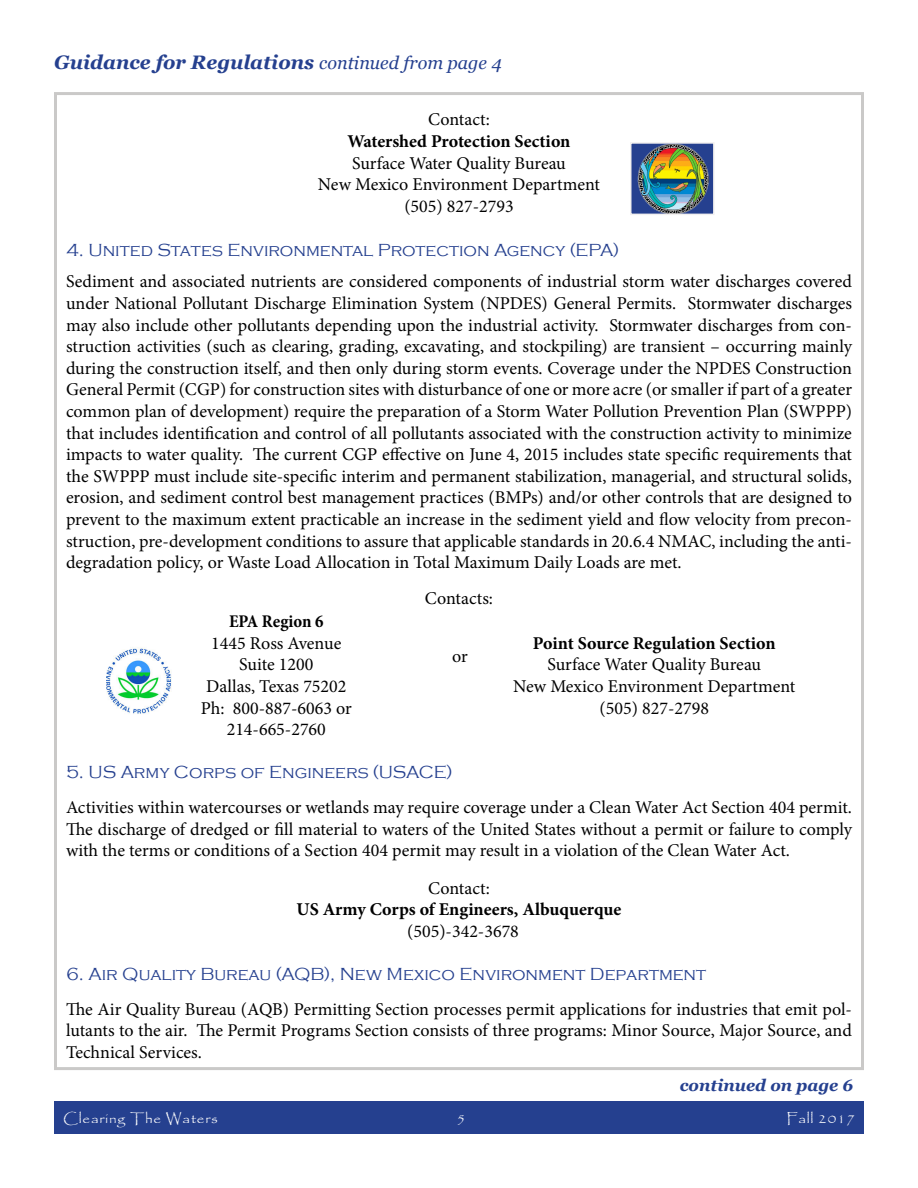
<style>
.page{position:relative;width:918px;height:1188px;background:#fff}
.page>*{position:absolute;margin:0;border:0;box-sizing:border-box;transform-origin:0 0}
.t1{font:italic 700 19.5px "Georgia";color:#25408f}
.t2{font:18px/21.6px "Minion Pro";color:#000;text-align:justify}
.t3{font:300 18px "Copperplate Gothic";color:#25408f}
.t4{font:700 18px "Minion Pro";color:#000}
.t5{font:700 condensed 18px "Minion Pro";color:#000}
.t6{font:italic 700 16.5px "Georgia";color:#25408f}
.t7{font:13.95px "Papyrus";letter-spacing:.05em;color:#fff;scale:1.08 1}
.s1{font-weight:400;font-size:18px}
</style>
<div class="page">
<div style="left:54px;top:1102px;width:810px;height:32px;background:#25408f"></div>
<div style="left:631px;top:143px;width:83px;height:71px;background:#25408f"></div>
<img style="left:638px;top:145px;width:71px;height:67px">
<div style="left:630px;top:142px;width:85px;height:73px;border:2px solid #f2f0f0"></div>
<img style="left:106px;top:648px;width:65px;height:66px">
<p class="t1" style="left:54px;top:49px;width:449px">Guidance for Regulations <span class="s1">continued from page 4</span></p>
<p class="t2" style="left:428px;top:109px;width:63px">Contact:</p>
<p class="t4" style="left:347px;top:129px;width:225px">Watershed Protection Section</p>
<p class="t2" style="left:352px;top:152px;width:215px">Surface Water Quality Bureau</p>
<p class="t2" style="left:318px;top:174px;width:284px">New Mexico Environment Department</p>
<p class="t2" style="left:404px;top:195px;width:111px">(505) 827-2793</p>
<p class="t3" style="left:66px;top:240px;width:555px">4. United States Environmental Protection Agency (EPA)</p>
<p class="t2" style="left:66px;top:271px;width:788px">Sediment and associated nutrients are considered components of industrial storm water discharges covered under National Pollutant Discharge Elimination System (NPDES) General Permits. Stormwater discharges may also include other pollutants depending upon the industrial activity. Stormwater discharges from con&shy;struction activities (such as clearing, grading, excavating, and stockpiling) are transient – occurring mainly during the construction itself, and then only during storm events. Coverage under the NPDES Construction General Permit (CGP) for construction sites with disturbance of one or more acre (or smaller if part of a greater common plan of development) require the preparation of a Storm Water Pollution Prevention Plan (SWPPP) that includes identification and control of all pollutants associated with the construction activity to minimize impacts to water quality. The current CGP effective on June 4, 2015 includes state specific requirements that the SWPPP must include site-specific interim and permanent stabilization, managerial, and structural solids, erosion, and sediment control best management practices (BMPs) and/or other controls that are designed to prevent to the maximum extent practicable an increase in the sediment yield and flow velocity from precon&shy;struction, pre-development conditions to assure that applicable standards in 20.6.4 NMAC, including the anti&shy;degradation policy, or Waste Load Allocation in Total Maximum Daily Loads are met.</p>
<p class="t2" style="left:425px;top:588px;width:70px">Contacts:</p>
<p class="t5" style="left:229px;top:609px;width:96px">EPA Region 6</p>
<p class="t2" style="left:211px;top:632px;width:132px">1445 Ross Avenue</p>
<p class="t2" style="left:239px;top:654px;width:76px">Suite 1200</p>
<p class="t2" style="left:206px;top:676px;width:142px">Dallas, Texas 75202</p>
<p class="t2" style="left:201px;top:697px;width:152px">Ph: 800-887-6063 or</p>
<p class="t2" style="left:227px;top:719px;width:101px">214-665-2760</p>
<p class="t2" style="left:452px;top:646px;width:17px">or</p>
<p class="t4" style="left:533px;top:630px;width:244px">Point Source Regulation Section</p>
<p class="t2" style="left:547px;top:654px;width:215px">Surface Water Quality Bureau</p>
<p class="t2" style="left:513px;top:676px;width:284px">New Mexico Environment Department</p>
<p class="t2" style="left:600px;top:697px;width:111px">(505) 827-2798</p>
<p class="t3" style="left:66px;top:763px;width:388px">5. US Army Corps of Engineers (USACE)</p>
<p class="t2" style="left:66px;top:797px;width:788px">Activities within watercourses or wetlands may require coverage under a Clean Water Act Section 404 permit.<br>The discharge of dredged or fill material to waters of the United States without a permit or failure to comply with the terms or conditions of a Section 404 permit may result in a violation of the Clean Water Act.</p>
<p class="t2" style="left:428px;top:877px;width:63px">Contact:</p>
<p class="t4" style="left:297px;top:897px;width:326px">US Army Corps of Engineers, Albuquerque</p>
<p class="t2" style="left:407px;top:920px;width:113px">(505)-342-3678</p>
<p class="t3" style="left:66px;top:964px;width:642px">6. Air Quality Bureau (AQB), New Mexico Environment Department</p>
<p class="t2" style="left:66px;top:998px;width:788px">The Air Quality Bureau (AQB) Permitting Section processes permit applications for industries that emit pol&shy;lutants to the air. The Permit Programs Section consists of three programs: Minor Source, Major Source, and Technical Services.</p>
<p class="t6" style="left:680px;top:1075px;width:175px">continued on page 6</p>
<p class="t7" style="left:63px;top:1110px;width:145px">Clearing The Waters</p>
<p class="t7" style="left:457px;top:1110px;width:9px">5</p>
<p class="t7" style="left:786px;top:1110px;width:65px">Fall 2017</p>
</div>
